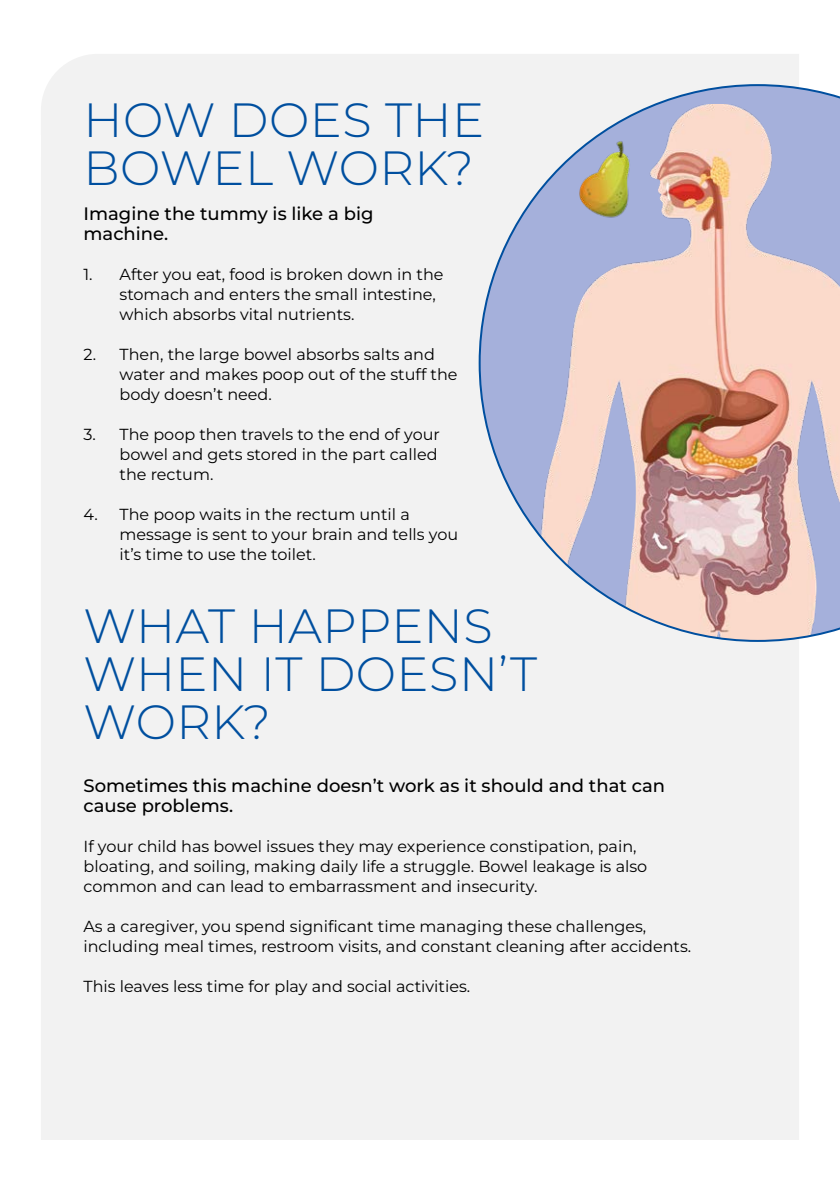
<style>
.page{position:relative;width:840px;height:1191px;background:#fff}
.page>*{position:absolute;margin:0;border:0;box-sizing:border-box;transform-origin:0 0}
.Body{font:300 48px/48px "Montserrat";letter-spacing:.01em;color:#004f9f}
.t1{font:500 18px/20px "Montserrat";color:#000}
.t2{font:16px/20px "Montserrat";color:#000}
</style>
<div class="page">
<div style="left:41px;top:54px;width:757px;height:1086px;background:#f2f2f2"></div>
<svg style="left:478px;top:84px;width:361px;height:558px"></svg>
<p class="Body" style="left:83px;top:95px;width:402px">HOW DOES THE<br>BOWEL WORK?</p>
<p class="t1" style="left:83px;top:203px;width:291px">Imagine the tummy is like a big machine.</p>
<p class="t2" style="left:119px;top:264px;width:325px;text-indent:-36px">1. After you eat, food is broken down in the stomach and enters the small intestine, which absorbs vital nutrients.</p>
<p class="t2" style="left:119px;top:344px;width:339px;text-indent:-36px">2. Then, the large bowel absorbs salts and water and makes poop out of the stuff the body doesn’t need.</p>
<p class="t2" style="left:119px;top:424px;width:322px;text-indent:-36px">3. The poop then travels to the end of your bowel and gets stored in the part called the rectum.</p>
<p class="t2" style="left:119px;top:504px;width:340px;text-indent:-36px">4. The poop waits in the rectum until a message is sent to your brain and tells you it’s time to use the toilet.</p>
<p class="Body" style="left:83px;top:601px;width:455px">WHAT HAPPENS<br>WHEN IT DOESN’T<br>WORK?</p>
<p class="t1" style="left:83px;top:775px;width:582px">Sometimes this machine doesn’t work as it should and that can cause problems.</p>
<p class="t2" style="left:83px;top:836px;width:565px">If your child has bowel issues they may experience constipation, pain, bloating, and soiling, making daily life a struggle. Bowel leakage is also common and can lead to embarrassment and insecurity.</p>
<p class="t2" style="left:83px;top:916px;width:609px">As a caregiver, you spend significant time managing these challenges, including meal times, restroom visits, and constant cleaning after accidents.</p>
<p class="t2" style="left:83px;top:976px;width:388px">This leaves less time for play and social activities.</p>
</div>
